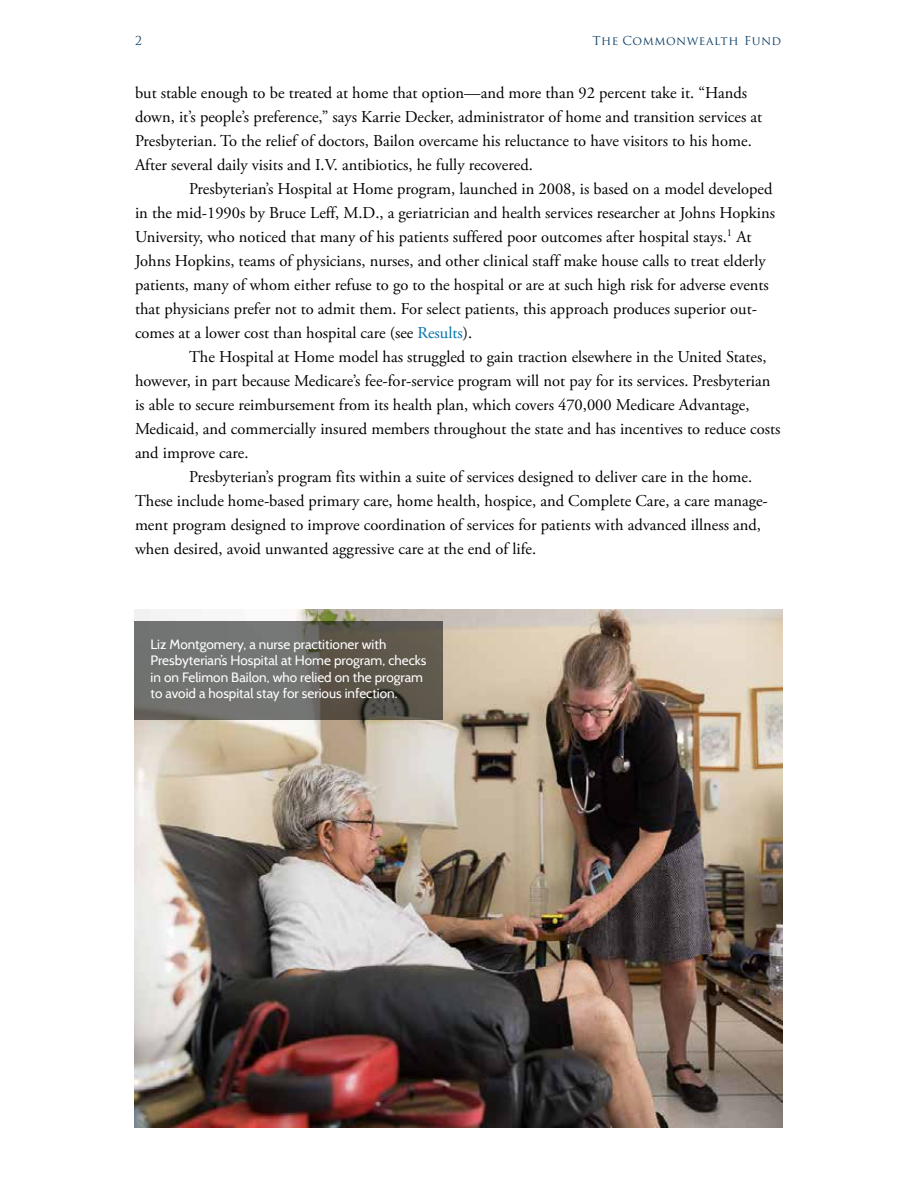
<style>
.page{position:relative;width:918px;height:1188px;background:#fff}
.page>*{position:absolute;margin:0;border:0;box-sizing:border-box;transform-origin:0 0}
.BT_2_-_Garamond_IB{font:16.5px/24px "Adobe Garamond Pro";color:#000}
.Photo_caption{font:13.5px/16.2px "Cabin";color:#fff}
.t1{font:12px "Trajan Pro";letter-spacing:.05em;color:#104168}
.s1{color:#0070af}
</style>
<div class="page">
<img style="left:135px;top:609px;width:648px;height:518px">
<svg style="left:135px;top:621px;width:308px;height:98px;background:#686661"></svg>
<p class="t1" style="left:135px;top:33px;width:8px">2</p>
<p class="t1" style="left:592px;top:33px;width:190px">The Commonwealth Fund</p>
<p class="BT_2_-_Garamond_IB" style="left:135px;top:82px;width:629px">but stable enough to be treated at home that option—and more than 92 percent take it. “Hands down, it’s people’s preference,” says Karrie Decker, administrator of home and transition services at Presbyterian. To the relief of doctors, Bailon overcame his reluctance to have visitors to his home.<br>After several daily visits and I.V. antibiotics, he fully recovered.</p>
<p class="BT_2_-_Garamond_IB" style="left:135px;top:178px;width:642px;text-indent:54px">Presbyterian’s Hospital at Home program, launched in 2008, is based on a model developed in the mid-1990s by Bruce Leff, M.D., a geriatrician and health services researcher at Johns Hopkins University, who noticed that many of his patients suffered poor outcomes after hospital stays.<sup>1</sup> At Johns Hopkins, teams of physicians, nurses, and other clinical staff make house calls to treat elderly patients, many of whom either refuse to go to the hospital or are at such high risk for adverse events that physicians prefer not to admit them. For select patients, this approach produces superior out&shy;comes at a lower cost than hospital care (see <span class="s1">Results</span>).</p>
<p class="BT_2_-_Garamond_IB" style="left:135px;top:346px;width:647px;text-indent:54px">The Hospital at Home model has struggled to gain traction elsewhere in the United States, however, in part because Medicare’s fee-for-service program will not pay for its services. Presbyterian is able to secure reimbursement from its health plan, which covers 470,000 Medicare Advantage, Medicaid, and commercially insured members throughout the state and has incentives to reduce costs and improve care.</p>
<p class="BT_2_-_Garamond_IB" style="left:135px;top:466px;width:634px;text-indent:54px">Presbyterian’s program fits within a suite of services designed to deliver care in the home.<br>These include home-based primary care, home health, hospice, and Complete Care, a care manage&shy;ment program designed to improve coordination of services for patients with advanced illness and, when desired, avoid unwanted aggressive care at the end of life.</p>
<p class="Photo_caption" style="left:151px;top:636px;width:277px">Liz Montgomery, a nurse practitioner with Presbyterian’s Hospital at Home program, checks in on Felimon Bailon, who relied on the program to avoid a hospital stay for serious infection.</p>
</div>
